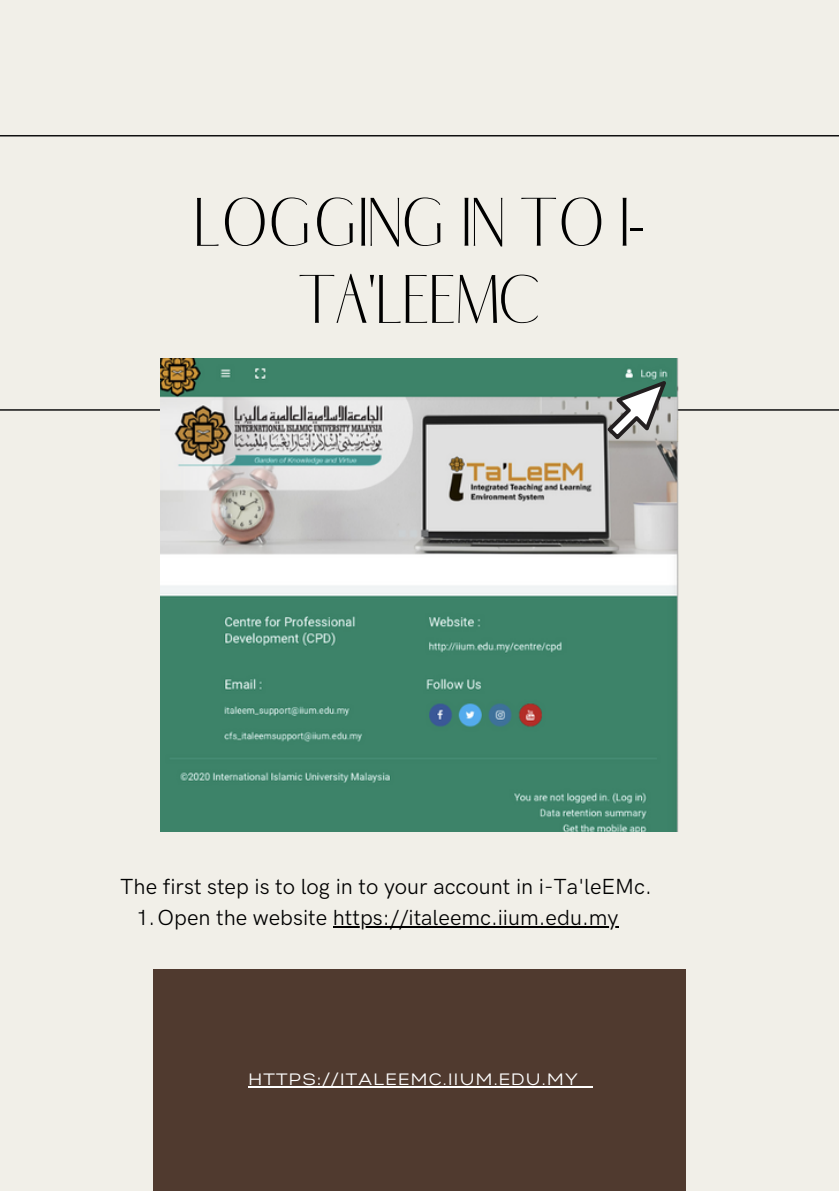
<style>
.page{position:relative;width:839px;height:1191px;background:#fff}
.page>*{position:absolute;margin:0;border:0;box-sizing:border-box;transform-origin:0 0}
.t1{font:300 65.8px/77.2px "Abiah";color:#000;text-align:center}
.t2{font:22px "HK Grotesk Pro";color:#000}
.t3{font:16.4px "Gabriel Sans";letter-spacing:.08em;color:#fefefe}
</style>
<div class="page">
<div style="left:0;top:0;width:838px;height:1191px;background:#f1efe8"></div>
<hr style="left:0;top:135px;width:838px;height:1px;background:#101010">
<hr style="left:0;top:409px;width:838px;height:2px;background:#101010">
<img style="left:161px;top:359px;width:517px;height:472px">
<div style="left:153px;top:969px;width:533px;height:222px;background:#503a2f"></div>
<svg style="left:607px;top:381px;width:59px;height:58px"></svg>
<hr style="left:333px;top:927px;width:285px;height:1px;background:#000">
<hr style="left:248px;top:1087px;width:331px;height:1px;background:#fefefe">
<svg style="left:579px;top:1087px;width:13px;height:1px"></svg>
<p class="t1" style="left:194px;top:185px;width:451px">LOGGING IN TO I-<br>TA'LEEMC</p>
<p class="t2" style="left:120px;top:874px;width:533px">The first step is to log in to your account in i-Ta'leEMc.</p>
<p class="t2" style="left:136px;top:905px;width:483px">1.Open the website https://italeemc.iium.edu.my</p>
<p class="t3" style="left:248px;top:1072px;width:331px">HTTPS://ITALEEMC.IIUM.EDU.MY</p>
</div>
